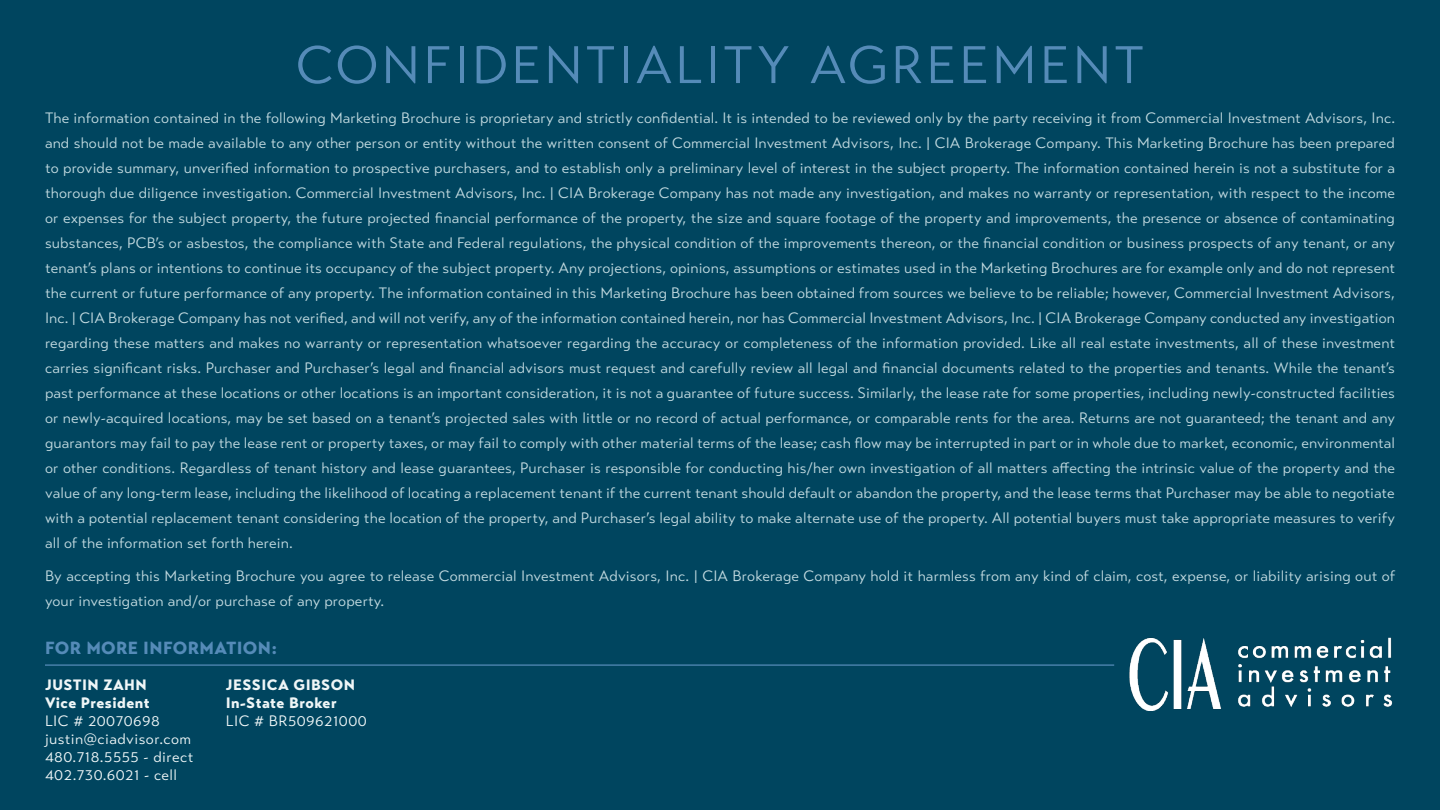
<style>
.page{position:relative;width:1440px;height:810px;background:#00455f}
.page>*{position:absolute;margin:0;border:0;box-sizing:border-box;transform-origin:0 0}
.t1{font:52.5px "Transat Text Standard";letter-spacing:.06em;color:#558bb8}
.t2{font:900 17.5px "Transat Text";letter-spacing:.02em;color:#558bb8}
.t3{font:15px/25px "Transat Text Standard";letter-spacing:.01em;color:#c2dae0;text-align:justify}
.t4{font:15px/18px "Transat Text Standard";letter-spacing:.03em;color:#eff6f7}
.t5{font:900 15px/18px "Transat Text";letter-spacing:.03em;color:#eff6f7}
</style>
<div class="page">
<hr style="left:45px;top:664px;width:1069px;height:2px;background:#558bb8">
<img style="left:1129px;top:637px;width:264px;height:74px">
<h1 class="t1" style="left:296px;top:34px;width:849px">CONFIDENTIALITY AGREEMENT</h1>
<p class="t3" style="left:45px;top:106px;width:1352px">The information contained in the following Marketing Brochure is proprietary and strictly confidential. It is intended to be reviewed only by the party receiving it from Commercial Investment Advisors, Inc. and should not be made available to any other person or entity without the written consent of Commercial Investment Advisors, Inc. | CIA Brokerage Company. This Marketing Brochure has been prepared to provide summary, unverified information to prospective purchasers, and to establish only a preliminary level of interest in the subject property. The information contained herein is not a substitute for a thorough due diligence investigation. Commercial Investment Advisors, Inc. | CIA Brokerage Company has not made any investigation, and makes no warranty or representation, with respect to the income or expenses for the subject property, the future projected financial performance of the property, the size and square footage of the property and improvements, the presence or absence of contaminating substances, PCB’s or asbestos, the compliance with State and Federal regulations, the physical condition of the improvements thereon, or the financial condition or business prospects of any tenant, or any tenant’s plans or intentions to continue its occupancy of the subject property. Any projections, opinions, assumptions or estimates used in the Marketing Brochures are for example only and do not represent the current or future performance of any property. The information contained in this Marketing Brochure has been obtained from sources we believe to be reliable; however, Commercial Investment Advisors, Inc. | CIA Brokerage Company has not verified, and will not verify, any of the information contained herein, nor has Commercial Investment Advisors, Inc. | CIA Brokerage Company conducted any investigation regarding these matters and makes no warranty or representation whatsoever regarding the accuracy or completeness of the information provided. Like all real estate investments, all of these investment carries significant risks. Purchaser and Purchaser’s legal and financial advisors must request and carefully review all legal and financial documents related to the properties and tenants. While the tenant’s past performance at these locations or other locations is an important consideration, it is not a guarantee of future success. Similarly, the lease rate for some properties, including newly-constructed facilities or newly-acquired locations, may be set based on a tenant’s projected sales with little or no record of actual performance, or comparable rents for the area. Returns are not guaranteed; the tenant and any guarantors may fail to pay the lease rent or property taxes, or may fail to comply with other material terms of the lease; cash flow may be interrupted in part or in whole due to market, economic, environmental or other conditions. Regardless of tenant history and lease guarantees, Purchaser is responsible for conducting his/her own investigation of all matters affecting the intrinsic value of the property and the value of any long-term lease, including the likelihood of locating a replacement tenant if the current tenant should default or abandon the property, and the lease terms that Purchaser may be able to negotiate with a potential replacement tenant considering the location of the property, and Purchaser’s legal ability to make alternate use of the property. All potential buyers must take appropriate measures to verify all of the information set forth herein.</p>
<p class="t3" style="left:45px;top:563px;width:1352px">By accepting this Marketing Brochure you agree to release Commercial Investment Advisors, Inc. | CIA Brokerage Company hold it harmless from any kind of claim, cost, expense, or liability arising out of your investigation and/or purchase of any property.</p>
<p class="t2" style="left:45px;top:637px;width:234px">FOR MORE INFORMATION:</p>
<p class="t5" style="left:226px;top:676px;width:131px">JESSICA GIBSON<br>In-State Broker</p>
<p class="t4" style="left:226px;top:712px;width:142px">LIC # BR509621000</p>
<p class="t5" style="left:45px;top:676px;width:106px">JUSTIN ZAHN<br>Vice President</p>
<p class="t4" style="left:45px;top:712px;width:150px">LIC # 20070698 justin@ciadvisor.com<br>480.718.5555 - direct<br>402.730.6021 - cell</p>
</div>
